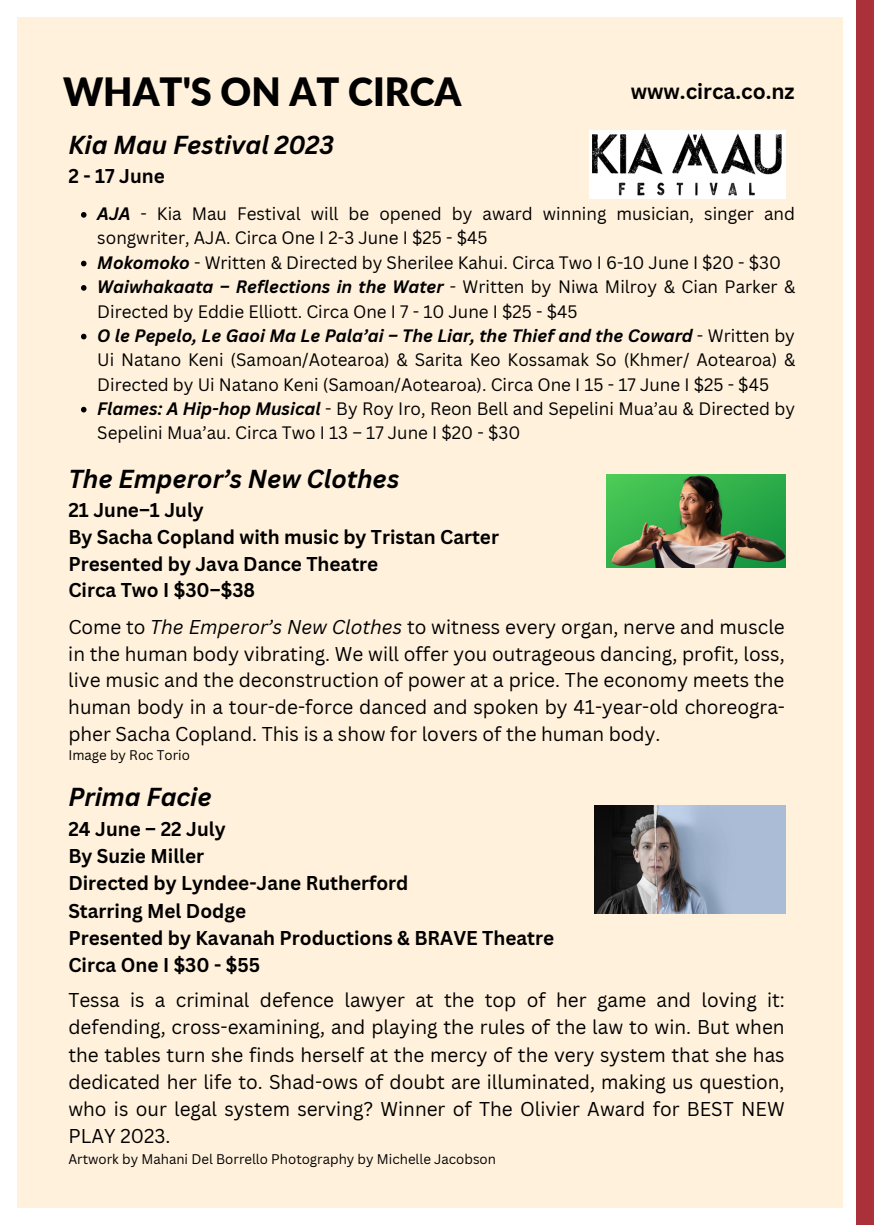
<style>
.page{position:relative;width:874px;height:1225px;background:#fff}
.page>*{position:absolute;margin:0;border:0;box-sizing:border-box;transform-origin:0 0}
.t1{font:900 39px "Lato";color:#000}
.t2{font:italic 700 25.4px "Canva Sans";color:#000}
.t3{font:700 21.4px "Canva Sans";color:#000}
.t4{font:19.4px/27.2px "Canva Sans";color:#000;text-align:justify}
.t5{font:700 19.4px/27.2px "Canva Sans";color:#000}
.t6{font:17.6px/24.4px "Canva Sans";color:#000}
.t7{font:13.6px "Canva Sans";color:#000}
.s1{font-weight:700;font-style:italic}
.s2{font-style:italic}
</style>
<div class="page">
<div style="left:856px;top:0;width:17px;height:1225px;background:#aa303a"></div>
<div style="left:17px;top:17px;width:825px;height:1191px;background:#fff1db"></div>
<svg style="left:81px;top:212px;width:5px;height:6px"></svg>
<svg style="left:81px;top:261px;width:5px;height:5px"></svg>
<svg style="left:81px;top:285px;width:5px;height:6px"></svg>
<svg style="left:81px;top:334px;width:5px;height:5px"></svg>
<svg style="left:81px;top:407px;width:5px;height:5px"></svg>
<img style="left:589px;top:130px;width:196px;height:69px">
<img style="left:594px;top:805px;width:191px;height:108px">
<img style="left:606px;top:474px;width:178px;height:93px">
<p class="t1" style="left:63px;top:62px;width:399px">WHAT'S ON AT CIRCA</p>
<p class="t3" style="left:630px;top:79px;width:165px">www.circa.co.nz</p>
<p class="t2" style="left:68px;top:129px;width:267px">Kia Mau Festival 2023</p>
<p class="t5" style="left:68px;top:162px;width:98px">2 - 17 June</p>
<p class="t6" style="left:97px;top:202px;width:699px"><span class="s1">AJA</span> - Kia Mau Festival will be opened by award winning musician, singer and songwriter, AJA. Circa One I 2-3 June I $25 - $45<br><span class="s1">Mokomoko</span> - Written &amp; Directed by Sherilee Kahui. Circa Two I 6-10 June I $20 - $30<br><span class="s1">Waiwhakaata – Reflections in the Water</span> <span class="s2">-</span> Written by Niwa Milroy &amp; Cian Parker &amp; Directed by Eddie Elliott. Circa One I 7 - 10 June I $25 - $45<br><span class="s1">O le Pepelo, Le Gaoi Ma Le Pala’ai – The Liar, the Thief and the Coward</span> - Written by Ui Natano Keni (Samoan/Aotearoa) &amp; Sarita Keo Kossamak So (Khmer/ Aotearoa) &amp; Directed by Ui Natano Keni (Samoan/Aotearoa). Circa One I 15 - 17 June I $25 - $45<br><span class="s1">Flames: A Hip-hop Musical</span> - By Roy Iro, Reon Bell and Sepelini Mua’au &amp; Directed by Sepelini Mua’au. Circa Two I 13 – 17 June I $20 - $30</p>
<p class="t2" style="left:68px;top:464px;width:332px">The Emperor’s New Clothes</p>
<p class="t5" style="left:68px;top:497px;width:432px;line-height:26.6px">21 June–1 July<br>By Sacha Copland with music by Tristan Carter<br>Presented by Java Dance Theatre<br>Circa Two I $30–$38</p>
<p class="t4" style="left:68px;top:614px;width:717px;line-height:26.6px">Come to <span class="s2">The Emperor’s New Clothes</span> to witness every organ, nerve and muscle in the human body vibrating. We will offer you outrageous dancing, profit, loss, live music and the deconstruction of power at a price. The economy meets the human body in a tour-de-force danced and spoken by 41-year-old choreogra&shy;pher Sacha Copland. This is a show for lovers of the human body.</p>
<p class="t7" style="left:68px;top:747px;width:123px">Image by Roc Torio</p>
<p class="t2" style="left:68px;top:782px;width:145px">Prima Facie</p>
<p class="t5" style="left:68px;top:815px;width:487px">24 June – 22 July<br>By Suzie Miller<br>Directed by Lyndee-Jane Rutherford<br>Starring Mel Dodge<br>Presented by Kavanah Productions &amp; BRAVE Theatre<br>Circa One I $30 - $55</p>
<p class="t4" style="left:68px;top:986px;width:717px">Tessa is a criminal defence lawyer at the top of her game and loving it: defending, cross-examining, and playing the rules of the law to win. But when the tables turn she finds herself at the mercy of the very system that she has dedicated her life to. Shad-ows of doubt are illuminated, making us question, who is our legal system serving? Winner of The Olivier Award for BEST NEW PLAY 2023.</p>
<p class="t7" style="left:68px;top:1151px;width:429px">Artwork by Mahani Del Borrello Photography by Michelle Jacobson</p>
</div>
